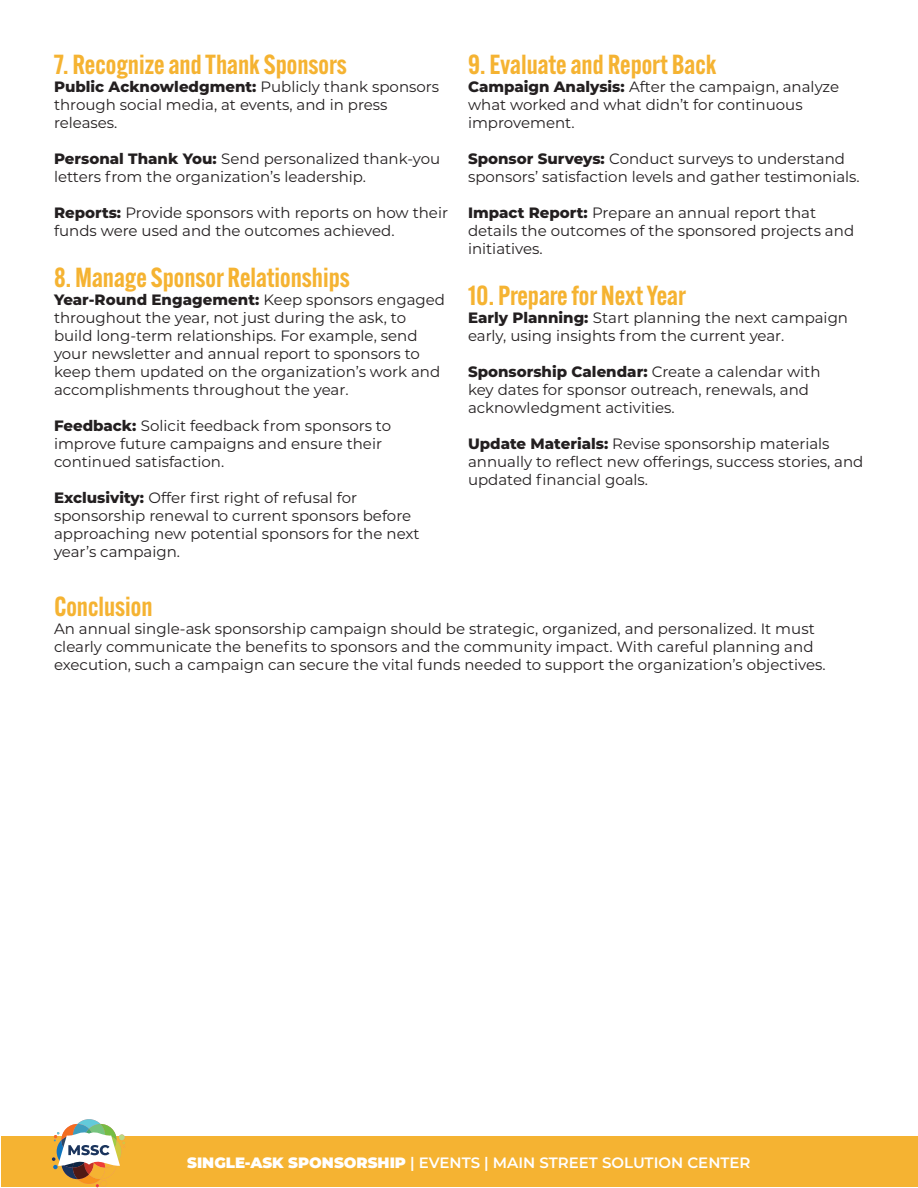
<style>
.page{position:relative;width:918px;height:1188px;background:#fff}
.page>*{position:absolute;margin:0;border:0;box-sizing:border-box;transform-origin:0 0}
.t1{font:600 27px "Alternate Gothic ATF";color:#f5b332}
.t2{font:15px/18px "Montserrat";color:#231f20}
.t3{font:600 15px "Montserrat";color:#fff}
.s1{font-weight:800}
.s2{font-weight:900}
</style>
<div class="page">
<div style="left:1px;top:1137px;width:916px;height:50px;background:#f5b332"></div>
<svg style="left:52px;top:1119px;width:73px;height:68px"></svg>
<p class="t1" style="left:54px;top:47px;width:294px">7. Recognize and Thank Sponsors</p>
<p class="t2" style="left:54px;top:77px;width:387px"><span class="s1">Public Acknowledgment:</span> Publicly thank sponsors through social media, at events, and in press releases.</p>
<p class="t2" style="left:54px;top:149px;width:388px"><span class="s1">Personal Thank You:</span> Send personalized thank-you letters from the organization’s leadership.</p>
<p class="t2" style="left:54px;top:203px;width:396px"><span class="s1">Reports:</span> Provide sponsors with reports on how their funds were used and the outcomes achieved.</p>
<p class="t1" style="left:54px;top:260px;width:297px">8. Manage Sponsor Relationships</p>
<p class="t2" style="left:54px;top:290px;width:393px"><span class="s1">Year-Round Engagement:</span> Keep sponsors engaged throughout the year, not just during the ask, to build long-term relationships. For example, send your newsletter and annual report to sponsors to keep them updated on the organization’s work and accomplishments throughout the year.</p>
<p class="t2" style="left:54px;top:416px;width:339px"><span class="s1">Feedback:</span> Solicit feedback from sponsors to improve future campaigns and ensure their continued satisfaction.</p>
<p class="t2" style="left:54px;top:488px;width:367px"><span class="s1">Exclusivity:</span> Offer first right of refusal for sponsorship renewal to current sponsors before approaching new potential sponsors for the next year’s campaign.</p>
<p class="t1" style="left:468px;top:47px;width:250px">9. Evaluate and Report Back</p>
<p class="t2" style="left:468px;top:77px;width:373px"><span class="s1">Campaign Analysis:</span> After the campaign, analyze what worked and what didn’t for continuous improvement.</p>
<p class="t2" style="left:468px;top:149px;width:393px"><span class="s1">Sponsor Surveys:</span> Conduct surveys to understand sponsors’ satisfaction levels and gather testimonials.</p>
<p class="t2" style="left:468px;top:203px;width:388px"><span class="s1">Impact Report:</span> Prepare an annual report that details the outcomes of the sponsored projects and initiatives.</p>
<p class="t1" style="left:468px;top:278px;width:220px">10. Prepare for Next Year</p>
<p class="t2" style="left:468px;top:308px;width:382px"><span class="s1">Early Planning:</span> Start planning the next campaign early, using insights from the current year.</p>
<p class="t2" style="left:468px;top:362px;width:354px"><span class="s1">Sponsorship Calendar:</span> Create a calendar with key dates for sponsor outreach, renewals, and acknowledgment activities.</p>
<p class="t2" style="left:468px;top:434px;width:397px"><span class="s1">Update Materials:</span> Revise sponsorship materials annually to reflect new offerings, success stories, and updated financial goals.</p>
<p class="t1" style="left:54px;top:589px;width:100px">Conclusion</p>
<p class="t2" style="left:54px;top:619px;width:773px">An annual single-ask sponsorship campaign should be strategic, organized, and personalized. It must clearly communicate the benefits to sponsors and the community impact. With careful planning and execution, such a campaign can secure the vital funds needed to support the organization’s objectives.</p>
<p class="t3" style="left:187px;top:1152px;width:565px"><span class="s2">SINGLE-ASK SPONSORSHIP</span> | EVENTS | MAIN STREET SOLUTION CENTER</p>
</div>
